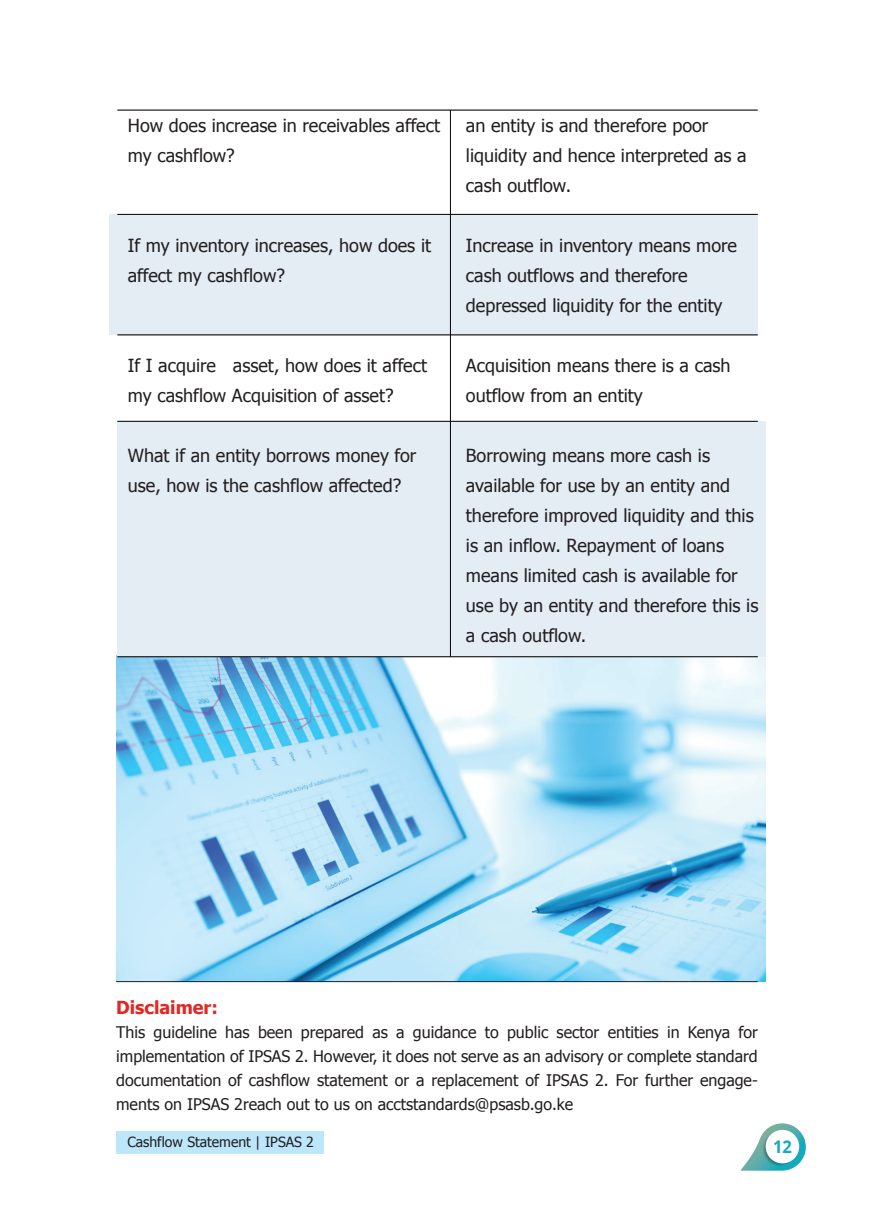
<style>
.page{position:relative;width:874px;height:1225px;background:#fff}
.page>*{position:absolute;margin:0;border:0;box-sizing:border-box;transform-origin:0 0}
.t1{font:18px/30px "Tahoma";color:#231f20}
.t2{font:700 18px "Tahoma";color:#e22725}
.t3{font:700 17.4px "Open Sans";color:#14aabe;scale:.94 1}
.t4{font:16px/24px "Tahoma";color:#231f20;text-align:justify}
.t5{font:14px "Tahoma";color:#231f20}
</style>
<div class="page">
<img style="left:116px;top:656px;width:649px;height:325px">
<div style="left:117px;top:421px;width:648px;height:236px;background:#e4ecf4"></div>
<div style="left:109px;top:214px;width:648px;height:121px;background:#e4ecf4"></div>
<div style="left:116px;top:1131px;width:207px;height:22px;background:#bce6fa"></div>
<hr style="left:117px;top:656px;width:640px;height:1px;background:#040503">
<hr style="left:117px;top:421px;width:640px;height:1px;background:#040503">
<hr style="left:117px;top:334px;width:640px;height:1px;background:#040503">
<hr style="left:117px;top:214px;width:640px;height:1px;background:#040503">
<hr style="left:117px;top:110px;width:640px;height:1px;background:#040503">
<svg style="left:745px;top:1123px;width:60px;height:47px"></svg>
<svg style="left:761px;top:1131px;width:35px;height:34px"></svg>
<div style="left:765px;top:1129px;width:33px;height:34px;background:#fff;border-radius:50%"></div>
<hr style="left:116px;top:981px;width:641px;height:1px;background:#231f20">
<hr style="left:449px;top:110px;width:1px;height:547px;background:#040503">
<p class="t1" style="left:128px;top:109px;width:313px">How does increase in receivables affect my cashflow?</p>
<p class="t1" style="left:128px;top:229px;width:305px">If my inventory increases, how does it affect my cashflow?</p>
<p class="t1" style="left:128px;top:349px;width:300px">If I acquire asset, how does it affect my cashflow Acquisition of asset?</p>
<p class="t1" style="left:128px;top:439px;width:290px">What if an entity borrows money for use, how is the cashflow affected?</p>
<p class="t1" style="left:465px;top:109px;width:282px">an entity is and therefore poor liquidity and hence interpreted as a cash outflow.</p>
<p class="t1" style="left:465px;top:229px;width:272px">Increase in inventory means more cash outflows and therefore depressed liquidity for the entity</p>
<p class="t1" style="left:465px;top:349px;width:266px">Acquisition means there is a cash outflow from an entity</p>
<p class="t1" style="left:465px;top:439px;width:294px">Borrowing means more cash is available for use by an entity and therefore improved liquidity and this is an inflow. Repayment of loans means limited cash is available for use by an entity and therefore this is a cash outflow.</p>
<p class="t2" style="left:116px;top:994px;width:103px">Disclaimer:</p>
<p class="t4" style="left:116px;top:1019px;width:642px">This guideline has been prepared as a guidance to public sector entities in Kenya for implementation of IPSAS 2. However, it does not serve as an advisory or complete standard documentation of cashflow statement or a replacement of IPSAS 2. For further engage&shy;ments on IPSAS 2reach out to us on acctstandards@psasb.go.ke</p>
<p class="t5" style="left:127px;top:1132px;width:188px">Cashflow Statement | IPSAS 2</p>
<p class="t3" style="left:772px;top:1134px;width:22px">12</p>
</div>
